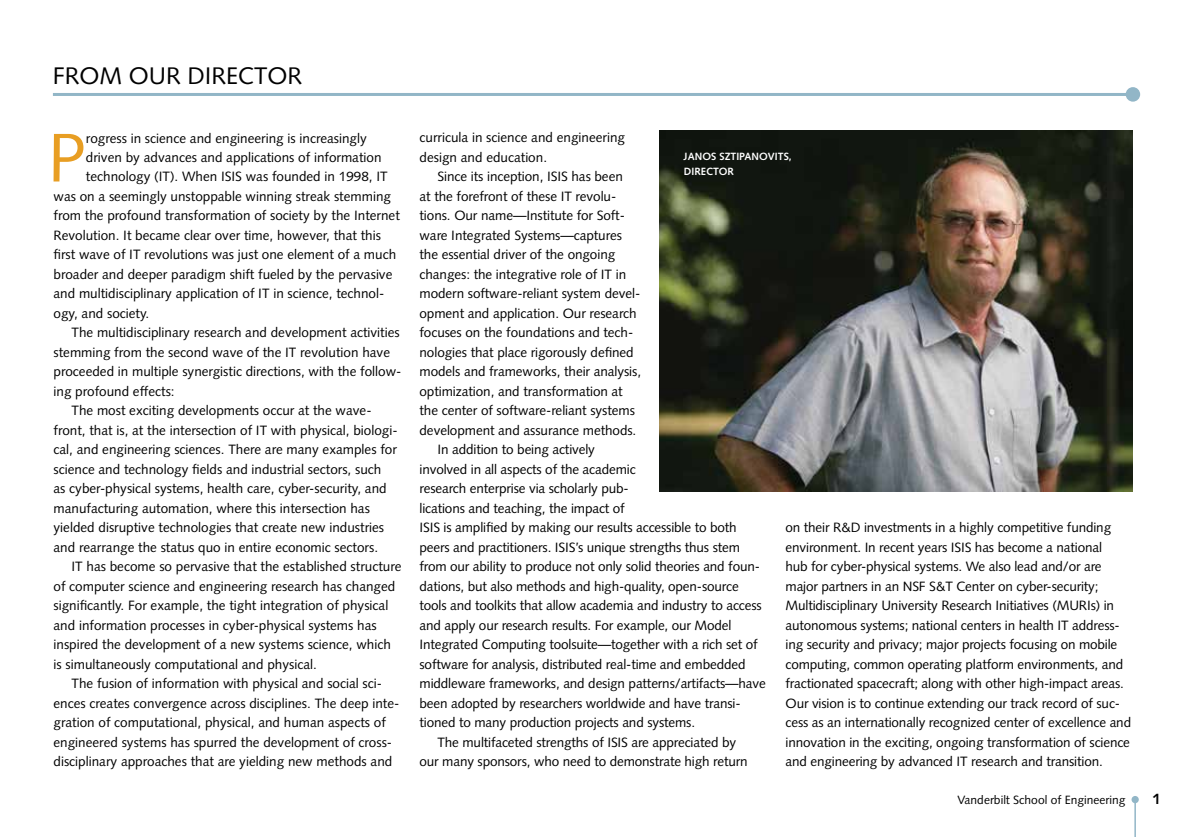
<style>
.page{position:relative;width:1188px;height:837px;background:#fff}
.page>*{position:absolute;margin:0;border:0;box-sizing:border-box;transform-origin:0 0}
.t1{font:68.7px "Syntax";color:#e89e23}
.t2{font:24px "Syntax";color:#000}
.t3{font:700 15px "Syntax";color:#000}
.t4{font:13.5px/19.5px "Syntax";letter-spacing:-.005em;color:#000}
.t5{font:12px "Syntax";color:#000}
.t6{font:700 10.5px/15px "Syntax";color:#fff}
</style>
<div class="page">
<div style="left:1132px;top:796px;width:7px;height:7px;background:#92b6c7;border-radius:50%"></div>
<hr style="left:1134px;top:800px;width:2px;height:37px;background:#92b6c7">
<img style="left:659px;top:130px;width:474px;height:361px">
<hr style="left:53px;top:93px;width:1080px;height:3px;background:#92b6c7">
<div style="left:1126px;top:87px;width:14px;height:15px;background:#92b6c7;border-radius:50%"></div>
<h2 class="t2" style="left:53px;top:62px;width:94px">FromOur</h2>
<h2 class="t2" style="left:188px;top:62px;width:110px">Director</h2>
<h1 class="t1" style="left:48px;top:117px;width:40px">P</h1>
<p class="t4" style="left:86px;top:128px;width:282px">rogress in science and engineering is increasingly</p>
<p class="t4" style="left:86px;top:148px;width:297px">driven by advances and applications of information</p>
<p class="t4" style="left:86px;top:167px;width:303px">technology (IT). When ISIS was founded in 1998, IT</p>
<p class="t4" style="left:54px;top:187px;width:339px">was on a seemingly unstoppable winning streak stemming</p>
<p class="t4" style="left:54px;top:206px;width:348px">from the profound transformation of society by the Internet</p>
<p class="t4" style="left:54px;top:226px;width:329px">Revolution. It became clear over time, however, that this</p>
<p class="t4" style="left:54px;top:245px;width:344px">first wave of IT revolutions was just one element of a much</p>
<p class="t4" style="left:54px;top:265px;width:340px">broader and deeper paradigm shift fueled by the pervasive</p>
<p class="t4" style="left:54px;top:284px;width:332px">and multidisciplinary application of IT in science, technol-</p>
<p class="t4" style="left:54px;top:304px;width:97px">ogy, and society.</p>
<p class="t4" style="left:72px;top:323px;width:330px">The multidisciplinary research and development activities</p>
<p class="t4" style="left:54px;top:343px;width:338px">stemming from the second wave of the IT revolution have</p>
<p class="t4" style="left:54px;top:362px;width:350px">proceeded in multiple synergistic directions, with the follow-</p>
<p class="t4" style="left:54px;top:382px;width:123px">ing profound effects:</p>
<p class="t4" style="left:72px;top:401px;width:302px">The most exciting developments occur at the wave-</p>
<p class="t4" style="left:54px;top:421px;width:346px">front, that is, at the intersection of IT with physical, biologi-</p>
<p class="t4" style="left:54px;top:440px;width:345px">cal, and engineering sciences. There are many examples for</p>
<p class="t4" style="left:54px;top:460px;width:329px">science and technology fields and industrial sectors, such</p>
<p class="t4" style="left:54px;top:479px;width:335px">as cyber-physical systems, health care, cyber-security, and</p>
<p class="t4" style="left:54px;top:499px;width:318px">manufacturing automation, where this intersection has</p>
<p class="t4" style="left:54px;top:518px;width:332px">yielded disruptive technologies that create new industries</p>
<p class="t4" style="left:54px;top:538px;width:326px">and rearrange the status quo in entire economic sectors.</p>
<p class="t4" style="left:72px;top:557px;width:331px">IT has become so pervasive that the established structure</p>
<p class="t4" style="left:54px;top:576px;width:343px">of computer science and engineering research has changed</p>
<p class="t4" style="left:54px;top:596px;width:336px">significantly. For example, the tight integration of physical</p>
<p class="t4" style="left:54px;top:615px;width:325px">and information processes in cyber-physical systems has</p>
<p class="t4" style="left:54px;top:635px;width:339px">inspired the development of a new systems science, which</p>
<p class="t4" style="left:54px;top:654px;width:265px">is simultaneously computational and physical.</p>
<p class="t4" style="left:72px;top:674px;width:312px">The fusion of information with physical and social sci-</p>
<p class="t4" style="left:54px;top:693px;width:347px">ences creates convergence across disciplines. The deep inte-</p>
<p class="t4" style="left:54px;top:713px;width:334px">gration of computational, physical, and human aspects of</p>
<p class="t4" style="left:54px;top:732px;width:340px">engineered systems has spurred the development of cross-</p>
<p class="t4" style="left:54px;top:752px;width:340px">disciplinary approaches that are yielding new methods and</p>
<p class="t4" style="left:420px;top:128px;width:207px">curricula in science and engineering design and education.</p>
<p class="t4" style="left:438px;top:167px;width:187px">Since its inception, ISIS has been</p>
<p class="t4" style="left:420px;top:186px;width:198px">at the forefront of these IT revolu-</p>
<p class="t4" style="left:420px;top:206px;width:207px">tions. Our name—Institute for Soft-</p>
<p class="t4" style="left:420px;top:225px;width:204px">ware Integrated Systems—captures</p>
<p class="t4" style="left:420px;top:245px;width:197px">the essential driver of the ongoing</p>
<p class="t4" style="left:420px;top:264px;width:208px">changes: the integrative role of IT in</p>
<p class="t4" style="left:420px;top:284px;width:222px">modern software-reliant system devel-</p>
<p class="t4" style="left:420px;top:303px;width:219px">opment and application. Our research</p>
<p class="t4" style="left:420px;top:323px;width:215px">focuses on the foundations and tech-</p>
<p class="t4" style="left:420px;top:342px;width:216px">nologies that place rigorously defined</p>
<p class="t4" style="left:420px;top:362px;width:223px">models and frameworks, their analysis,</p>
<p class="t4" style="left:420px;top:381px;width:205px">optimization, and transformation at</p>
<p class="t4" style="left:420px;top:401px;width:217px">the center of software-reliant systems</p>
<p class="t4" style="left:420px;top:420px;width:218px">development and assurance methods.</p>
<p class="t4" style="left:438px;top:440px;width:159px">In addition to being actively</p>
<p class="t4" style="left:420px;top:459px;width:218px">involved in all aspects of the academic</p>
<p class="t4" style="left:420px;top:479px;width:211px">research enterprise via scholarly pub-</p>
<p class="t4" style="left:420px;top:498px;width:207px">lications and teaching, the impact of</p>
<p class="t4" style="left:420px;top:518px;width:319px">ISIS is amplified by making our results accessible to both</p>
<p class="t4" style="left:420px;top:537px;width:322px">peers and practitioners. ISIS’s unique strengths thus stem</p>
<p class="t4" style="left:420px;top:557px;width:342px">from our ability to produce not only solid theories and foun-</p>
<p class="t4" style="left:420px;top:576px;width:321px">dations, but also methods and high-quality, open-source</p>
<p class="t4" style="left:420px;top:596px;width:344px">tools and toolkits that allow academia and industry to access</p>
<p class="t4" style="left:420px;top:615px;width:314px">and apply our research results. For example, our Model</p>
<p class="t4" style="left:420px;top:635px;width:340px">Integrated Computing toolsuite—together with a rich set of</p>
<p class="t4" style="left:420px;top:654px;width:327px">software for analysis, distributed real-time and embedded</p>
<p class="t4" style="left:420px;top:674px;width:348px">middleware frameworks, and design patterns/artifacts—have</p>
<p class="t4" style="left:420px;top:693px;width:323px">been adopted by researchers worldwide and have transi-</p>
<p class="t4" style="left:420px;top:713px;width:277px">tioned to many production projects and systems.</p>
<p class="t4" style="left:438px;top:732px;width:300px">The multifaceted strengths of ISIS are appreciated by</p>
<p class="t4" style="left:420px;top:752px;width:330px">our many sponsors, who need to demonstrate high return</p>
<p class="t6" style="left:684px;top:149px;width:109px">JANOS SZTIPANOVITS,<br>DIRECTOR</p>
<p class="t4" style="left:786px;top:518px;width:347px">on their R&amp;D investments in a highly competitive funding environment. In recent years ISIS has become a national<br>hub for cyber-physical systems. We also lead and/or are major partners in an N SF S&amp;T Center on cyber-security; Multidisciplinary University Research Initiatives (MURIs) in autonomous systems; national centers in health IT address&shy;ing security and privacy; major projects focusing on mobile computing, common operating platform environments, and fractionated spacecraft; along with other high-impact areas.<br>Our vision is to continue extending our track record of suc&shy;cess as an internationally recognized center of excellence and innovation in the exciting, ongoing transformation of science and engineering by advanced IT research and transition.</p>
<p class="t5" style="left:958px;top:792px;width:169px">Vanderbilt School of Engineering</p>
<p class="t3" style="left:1153px;top:790px;width:10px">1</p>
</div>
